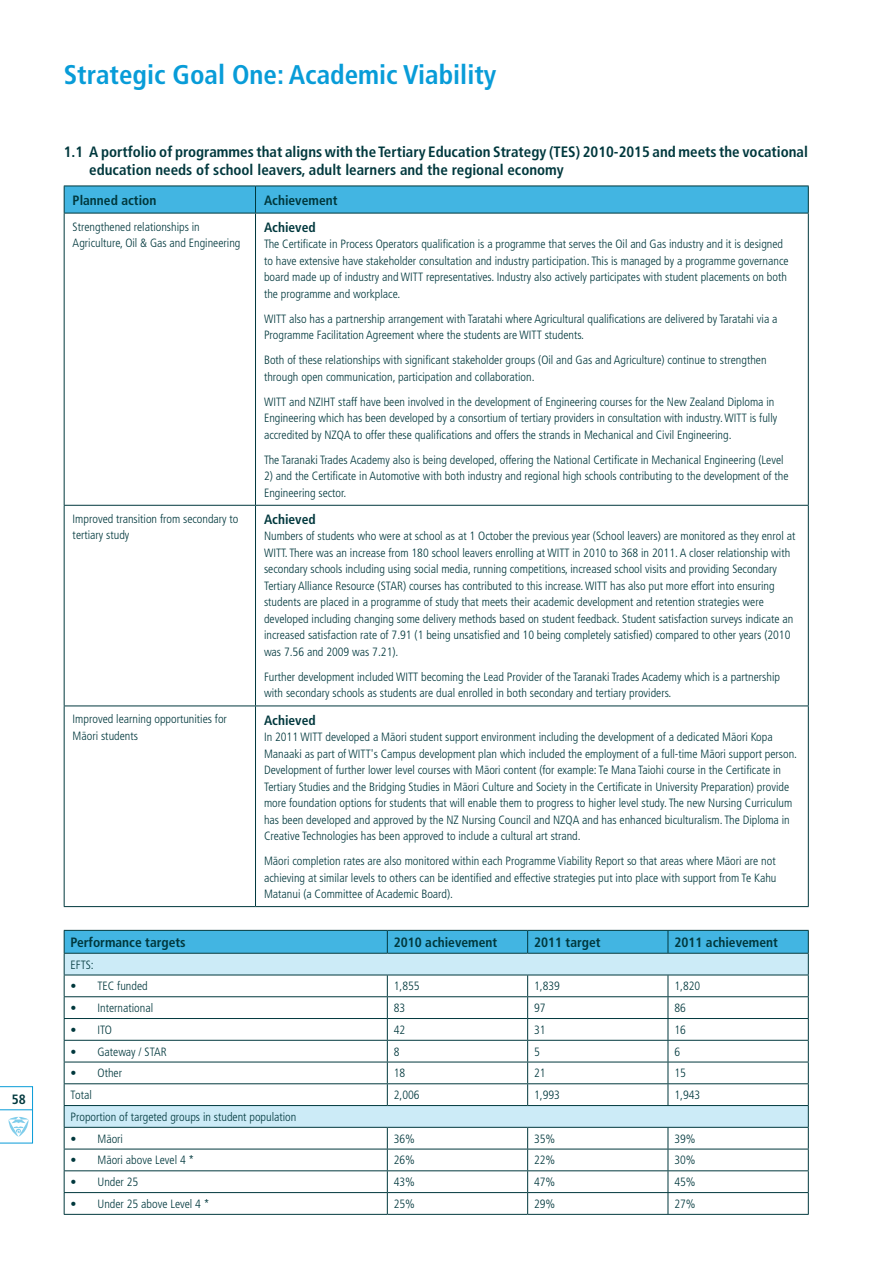
<style>
.page{position:relative;width:893px;height:1263px;background:#fff}
.page>*{position:absolute;margin:0;border:0;box-sizing:border-box;transform-origin:0 0}
.t1{font:700 condensed 27px "Frutiger";color:#089cd8}
.t2{font:700 condensed 15px/18px "Frutiger";color:#00383d}
.t3{font:700 condensed 13.5px "Frutiger";color:#00383d}
.t4{font:300 condensed 12px/16.5px "Frutiger";color:#00383d}
.s1{font-family:"Frutiger ML Cn";font-weight:400;font-stretch:normal}
</style>
<div class="page">
<svg style="left:0;top:1086px;width:33px;height:57px"></svg>
<svg style="left:64px;top:186px;width:745px;height:27px;background:#3fb0db"></svg>
<hr style="left:64px;top:213px;width:191px;height:1px;background:#00383d">
<hr style="left:64px;top:213px;width:1px;height:292px;background:#00383d">
<hr style="left:255px;top:213px;width:554px;height:1px;background:#00383d">
<hr style="left:255px;top:213px;width:1px;height:292px;background:#00383d">
<hr style="left:808px;top:213px;width:1px;height:292px;background:#00383d">
<hr style="left:64px;top:505px;width:191px;height:1px;background:#00383d">
<hr style="left:64px;top:506px;width:1px;height:199px;background:#00383d">
<hr style="left:255px;top:505px;width:554px;height:1px;background:#00383d">
<hr style="left:255px;top:506px;width:1px;height:199px;background:#00383d">
<hr style="left:808px;top:506px;width:1px;height:199px;background:#00383d">
<hr style="left:64px;top:705px;width:191px;height:1px;background:#00383d">
<hr style="left:64px;top:706px;width:1px;height:200px;background:#00383d">
<hr style="left:255px;top:705px;width:554px;height:1px;background:#00383d">
<hr style="left:255px;top:706px;width:1px;height:200px;background:#00383d">
<hr style="left:808px;top:706px;width:1px;height:200px;background:#00383d">
<hr style="left:64px;top:906px;width:191px;height:1px;background:#00383d">
<hr style="left:255px;top:906px;width:554px;height:1px;background:#00383d">
<svg style="left:64px;top:930px;width:745px;height:284px"></svg>
<hr style="left:64px;top:1127px;width:323px;height:1px;background:#00383d">
<hr style="left:387px;top:1127px;width:141px;height:1px;background:#00383d">
<hr style="left:528px;top:1127px;width:140px;height:1px;background:#00383d">
<hr style="left:668px;top:1127px;width:141px;height:1px;background:#00383d">
<hr style="left:64px;top:1214px;width:323px;height:1px;background:#00383d">
<hr style="left:387px;top:1214px;width:141px;height:1px;background:#00383d">
<hr style="left:528px;top:1214px;width:140px;height:1px;background:#00383d">
<hr style="left:668px;top:1214px;width:141px;height:1px;background:#00383d">
<p class="t3" style="left:12px;top:1091px;width:16px">58</p>
<h1 class="t1" style="left:64px;top:59px;width:434px">Strategic Goal One: Academic Viability</h1>
<p class="t2" style="left:89px;top:143px;width:720px;text-indent:-26px">1.1 A portfolio of programmes that aligns with the Tertiary Education Strategy (TES) 2010-2015 and meets the vocational education needs of school leavers, adult learners and the regional economy</p>
<p class="t3" style="left:73px;top:192px;width:85px">Planned action</p>
<p class="t3" style="left:264px;top:192px;width:75px">Achievement</p>
<p class="t4" style="left:73px;top:218px;width:169px">Strengthened relationships in<br>Agriculture, Oil &amp; Gas and Engineering</p>
<p class="t3" style="left:264px;top:219px;width:53px">Achieved</p>
<p class="t4" style="left:264px;top:236px;width:526px">The Certificate in Process Operators qualification is a programme that serves the Oil and Gas industry and it is designed to have extensive have stakeholder consultation and industry participation. This is managed by a programme governance board made up of industry and WITT representatives. Industry also actively participates with student placements on both the programme and workplace.</p>
<p class="t4" style="left:264px;top:310px;width:515px">WITT also has a partnership arrangement with Taratahi where Agricultural qualifications are delivered by Taratahi via a<br>Programme Facilitation Agreement where the students are WITT students.</p>
<p class="t4" style="left:264px;top:352px;width:504px">Both of these relationships with significant stakeholder groups (Oil and Gas and Agriculture) continue to strengthen through open communication, participation and collaboration.</p>
<p class="t4" style="left:264px;top:393px;width:515px">WITT and NZIHT staff have been involved in the development of Engineering courses for the New Zealand Diploma in<br>Engineering which has been developed by a consortium of tertiary providers in consultation with industry. WITT is fully accredited by NZQA to offer these qualifications and offers the strands in Mechanical and Civil Engineering.</p>
<p class="t4" style="left:264px;top:451px;width:521px">The Taranaki Trades Academy also is being developed, offering the National Certificate in Mechanical Engineering (Level</p>
<p class="t4" style="left:264px;top:468px;width:526px">2) and the Certificate in Automotive with both industry and regional high schools contributing to the development of the<br>Engineering sector.</p>
<p class="t4" style="left:73px;top:511px;width:167px">Improved transition from secondary to tertiary study</p>
<p class="t3" style="left:264px;top:511px;width:53px">Achieved</p>
<p class="t4" style="left:264px;top:528px;width:533px">Numbers of students who were at school as at 1 October the previous year (School leavers) are monitored as they enrol at WITT. There was an increase from 180 school leavers enrolling at WITT in 2010 to 368 in 2011. A closer relationship with secondary schools including using social media, running competitions, increased school visits and providing Secondary Tertiary Alliance Resource (STAR) courses has contributed to this increase. WITT has also put more effort into ensuring students are placed in a programme of study that meets their academic development and retention strategies were developed including changing some delivery methods based on student feedback. Student satisfaction surveys indicate an increased satisfaction rate of 7.91 (1 being unsatisfied and 10 being completely satisfied) compared to other years (2010 was 7.56 and 2009 was 7.21).</p>
<p class="t4" style="left:264px;top:669px;width:518px">Further development included WITT becoming the Lead Provider of the Taranaki Trades Academy which is a partnership with secondary schools as students are dual enrolled in both secondary and tertiary providers.</p>
<p class="t4" style="left:73px;top:711px;width:156px">Improved learning opportunities for<br>M<span class="s1">ä</span>ori students</p>
<p class="t3" style="left:264px;top:712px;width:53px">Achieved</p>
<p class="t4" style="left:264px;top:729px;width:535px">In 2011 WITT developed a M<span class="s1">ä</span>ori student support environment including the development of a dedicated M<span class="s1">ä</span>ori Kopa Manaaki as part of WITT's Campus development plan which included the employment of a full-time M<span class="s1">ä</span>ori support person.<br>Development of further lower level courses with M<span class="s1">ä</span>ori content (for example: Te Mana Taiohi course in the Certificate in Tertiary Studies and the Bridging Studies in M<span class="s1">ä</span>ori Culture and Society in the Certificate in University Preparation) provide more foundation options for students that will enable them to progress to higher level study. The new Nursing Curriculum has been developed and approved by the NZ Nursing Council and NZQA and has enhanced biculturalism. The Diploma in Creative Technologies has been approved to include a cultural art strand.</p>
<p class="t4" style="left:264px;top:853px;width:514px;text-align:justify">M<span class="s1">ä</span>ori completion rates are also monitored within each Programme Viability Report so that areas where M<span class="s1">ä</span>ori are not achieving at similar levels to others can be identified and effective strategies put into place with support from Te Kahu Matanui (a Committee of Academic Board).</p>
<p class="t3" style="left:71px;top:934px;width:117px">Performance targets</p>
<p class="t3" style="left:394px;top:934px;width:105px">2010 achievement</p>
<p class="t3" style="left:534px;top:934px;width:68px">2011 target</p>
<p class="t3" style="left:674px;top:934px;width:105px">2011 achievement</p>
<p class="t4" style="left:71px;top:956px;width:25px">EFTS:</p>
<p class="t4" style="left:71px;top:978px;width:79px">• TEC funded</p>
<p class="t4" style="left:394px;top:978px;width:27px">1,855</p>
<p class="t4" style="left:534px;top:978px;width:27px">1,839</p>
<p class="t4" style="left:674px;top:978px;width:27px">1,820</p>
<p class="t4" style="left:71px;top:1000px;width:84px">• International</p>
<p class="t4" style="left:394px;top:1000px;width:13px">83</p>
<p class="t4" style="left:534px;top:1000px;width:13px">97</p>
<p class="t4" style="left:674px;top:1000px;width:13px">86</p>
<p class="t4" style="left:71px;top:1022px;width:43px">• ITO</p>
<p class="t4" style="left:394px;top:1022px;width:13px">42</p>
<p class="t4" style="left:534px;top:1022px;width:13px">31</p>
<p class="t4" style="left:674px;top:1022px;width:13px">16</p>
<p class="t4" style="left:71px;top:1043px;width:98px">• Gateway / STAR</p>
<p class="t4" style="left:394px;top:1043px;width:7px">8</p>
<p class="t4" style="left:534px;top:1043px;width:7px">5</p>
<p class="t4" style="left:674px;top:1043px;width:7px">6</p>
<p class="t4" style="left:71px;top:1065px;width:53px">• Other</p>
<p class="t4" style="left:394px;top:1065px;width:13px">18</p>
<p class="t4" style="left:534px;top:1065px;width:13px">21</p>
<p class="t4" style="left:674px;top:1065px;width:13px">15</p>
<p class="t4" style="left:71px;top:1087px;width:23px">Total</p>
<p class="t4" style="left:394px;top:1087px;width:27px">2,006</p>
<p class="t4" style="left:534px;top:1087px;width:27px">1,993</p>
<p class="t4" style="left:674px;top:1087px;width:27px">1,943</p>
<p class="t4" style="left:71px;top:1109px;width:227px">Proportion of targeted groups in student population</p>
<p class="t4" style="left:71px;top:1130px;width:54px">• M<span class="s1">ä</span>ori</p>
<p class="t4" style="left:394px;top:1130px;width:23px">36%</p>
<p class="t4" style="left:534px;top:1130px;width:23px">35%</p>
<p class="t4" style="left:674px;top:1130px;width:23px">39%</p>
<p class="t4" style="left:71px;top:1152px;width:125px">• M<span class="s1">ä</span>ori above Level 4 *</p>
<p class="t4" style="left:394px;top:1152px;width:23px">26%</p>
<p class="t4" style="left:534px;top:1152px;width:23px">22%</p>
<p class="t4" style="left:674px;top:1152px;width:23px">30%</p>
<p class="t4" style="left:71px;top:1174px;width:69px">• Under 25</p>
<p class="t4" style="left:394px;top:1174px;width:23px">43%</p>
<p class="t4" style="left:534px;top:1174px;width:23px">47%</p>
<p class="t4" style="left:674px;top:1174px;width:23px">45%</p>
<p class="t4" style="left:71px;top:1196px;width:141px">• Under 25 above Level 4 *</p>
<p class="t4" style="left:394px;top:1196px;width:23px">25%</p>
<p class="t4" style="left:534px;top:1196px;width:23px">29%</p>
<p class="t4" style="left:674px;top:1196px;width:23px">27%</p>
</div>
